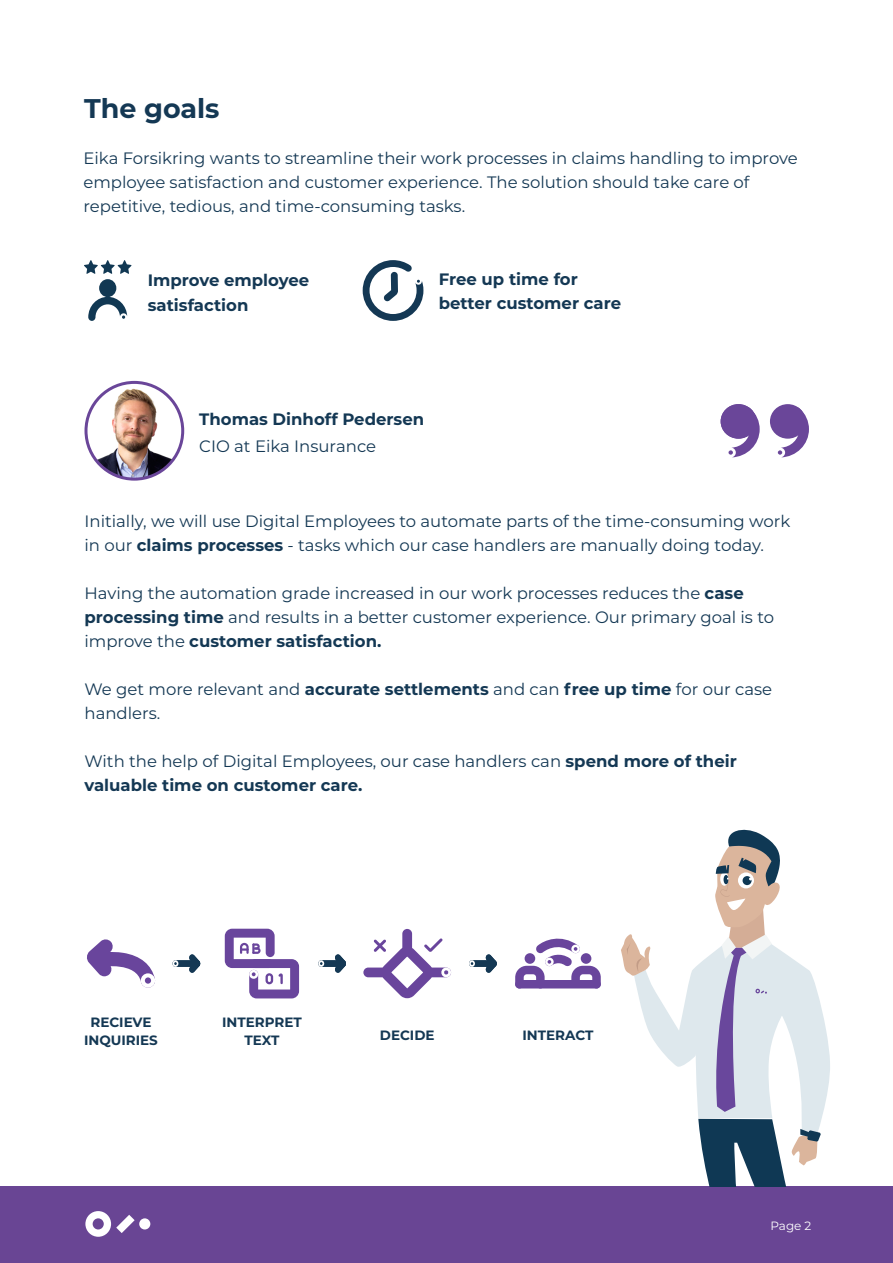
<style>
.page{position:relative;width:893px;height:1263px;background:#fff}
.page>*{position:absolute;margin:0;border:0;box-sizing:border-box;transform-origin:0 0}
.t1{font:700 27px "Montserrat";color:#143854}
.t2{font:16.5px/24px "Montserrat";color:#143854}
.t3{font:700 16.5px/24px "Montserrat";color:#143854}
.t4{font:700 13.5px/18px "Montserrat";color:#143854;text-align:center}
.t5{font:12px "Montserrat";color:#fff}
.s1{font-weight:700}
</style>
<div class="page">
<div style="left:0;top:1186px;width:893px;height:77px;background:#694594"></div>
<div style="left:139px;top:1218px;width:11px;height:11px;background:#fff;border-radius:50%"></div>
<svg style="left:85px;top:1211px;width:50px;height:26px"></svg>
<div style="left:99px;top:279px;width:17px;height:18px;background:#113853;border-radius:50%"></div>
<svg style="left:84px;top:260px;width:48px;height:14px"></svg>
<svg style="left:88px;top:297px;width:39px;height:24px"></svg>
<svg style="left:363px;top:260px;width:60px;height:61px"></svg>
<div style="left:770px;top:404px;width:36px;height:35px;background:#6a4699;border-radius:50%"></div>
<svg style="left:778px;top:407px;width:31px;height:50px"></svg>
<div style="left:721px;top:404px;width:35px;height:35px;background:#6a4699;border-radius:50%"></div>
<svg style="left:728px;top:407px;width:32px;height:50px"></svg>
<img style="left:86px;top:382px;width:97px;height:97px;border-radius:48px">
<div style="left:84px;top:381px;width:100px;height:100px;border:3px solid #6a4699;border-radius:50%"></div>
<svg style="left:87px;top:939px;width:69px;height:49px"></svg>
<svg style="left:225px;top:929px;width:74px;height:69px"></svg>
<div style="left:402px;top:929px;width:10px;height:27px;background:#69459c;border-radius:5px"></div>
<div style="left:363px;top:967px;width:28px;height:10px;background:#69459c;border-radius:5px"></div>
<svg style="left:374px;top:938px;width:78px;height:60px"></svg>
<svg style="left:515px;top:938px;width:86px;height:50px"></svg>
<div style="left:173px;top:960px;width:27px;height:7px;background:#143854;border-radius:3px"></div>
<svg style="left:173px;top:960px;width:5px;height:7px"></svg>
<svg style="left:189px;top:954px;width:11px;height:19px"></svg>
<div style="left:318px;top:960px;width:28px;height:7px;background:#143854;border-radius:3px"></div>
<svg style="left:318px;top:960px;width:6px;height:7px"></svg>
<svg style="left:335px;top:954px;width:11px;height:19px"></svg>
<div style="left:469px;top:960px;width:28px;height:7px;background:#143854;border-radius:3px"></div>
<svg style="left:469px;top:960px;width:6px;height:7px"></svg>
<svg style="left:485px;top:954px;width:12px;height:19px"></svg>
<svg style="left:621px;top:829px;width:209px;height:357px"></svg>
<h1 class="t1" style="left:84px;top:89px;width:137px">The goals</h1>
<p class="t2" style="left:83px;top:146px;width:716px">Eika Forsikring wants to streamline their work processes in claims handling to improve employee satisfaction and customer experience. The solution should take care of repetitive, tedious, and time-consuming tasks.</p>
<p class="t3" style="left:148px;top:268px;width:163px">Improve employee satisfaction</p>
<p class="t3" style="left:439px;top:266px;width:184px">Free up time for better customer care</p>
<p class="t3" style="left:199px;top:407px;width:226px">Thomas Dinhoff Pedersen</p>
<p class="t2" style="left:199px;top:434px;width:178px">CIO at Eika Insurance</p>
<p class="t2" style="left:85px;top:508px;width:707px">Initially, we will use Digital Employees to automate parts of the time-consuming work in our <span class="s1">claims processes</span> - tasks which our case handlers are manually doing today.</p>
<p class="t2" style="left:85px;top:580px;width:691px">Having the automation grade increased in our work processes reduces the <span class="s1">case processing time</span> and results in a better customer experience. Our primary goal is to improve the <span class="s1">customer satisfaction.</span></p>
<p class="t2" style="left:85px;top:676px;width:689px">We get more relevant and <span class="s1">accurate settlements</span> and can <span class="s1">free up time</span> for our case handlers.</p>
<p class="t2" style="left:85px;top:748px;width:654px">With the help of Digital Employees, our case handlers can <span class="s1">spend more of their valuable time on customer care.</span></p>
<p class="t4" style="left:84px;top:1012px;width:75px">RECIEVE<br>INQUIRIES</p>
<p class="t4" style="left:222px;top:1012px;width:81px">INTERPRET<br>TEXT</p>
<p class="t4" style="left:380px;top:1026px;width:56px">DECIDE</p>
<p class="t4" style="left:522px;top:1026px;width:73px">INTERACT</p>
<p class="t5" style="left:770px;top:1217px;width:42px">Page 2</p>
</div>
